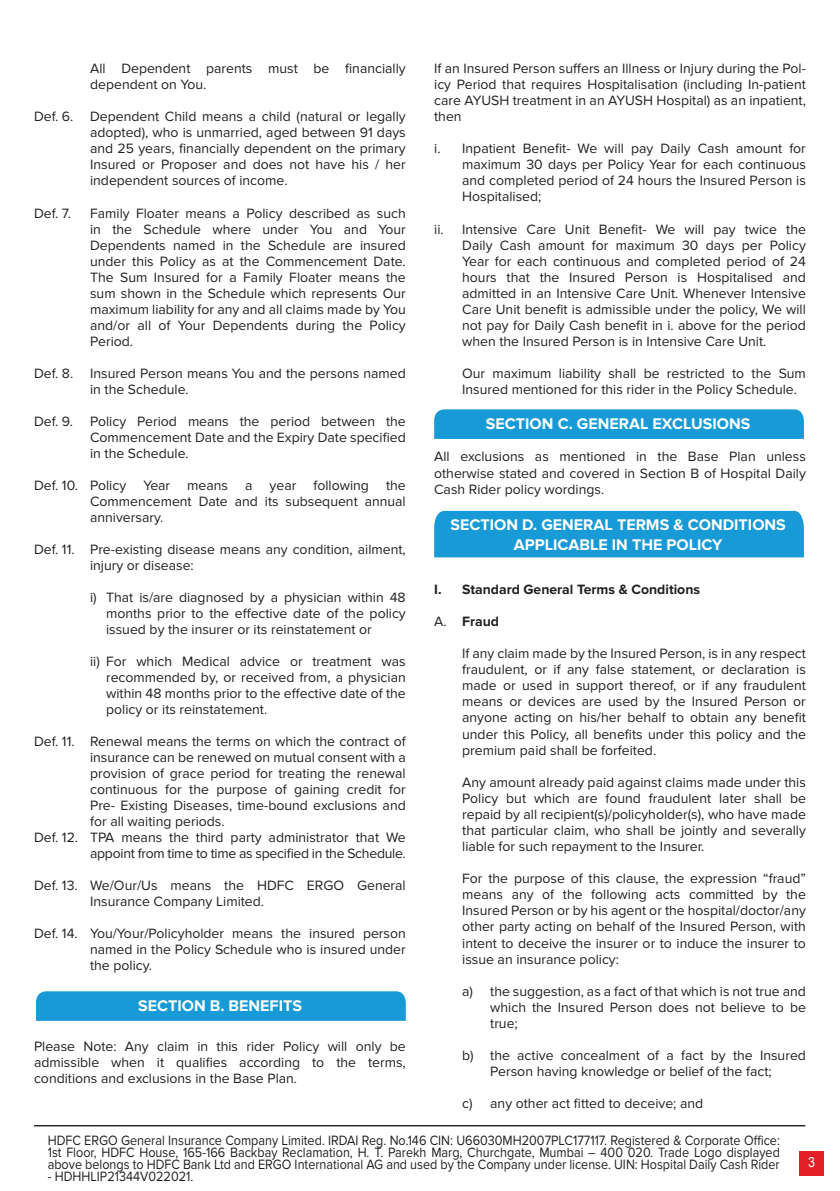
<style>
.page{position:relative;width:840px;height:1191px;background:#fff}
.page>*{position:absolute;margin:0;border:0;box-sizing:border-box;transform-origin:0 0}
.t1{font:700 16px/19.2px "Proxima Nova";color:#fff;text-align:center}
.t2{font:14px/16px "Proxima Nova";color:#231f20;text-align:justify}
.t3{font:14px/12px "Proxima Nova";color:#231f20;text-align:justify;scale:.9 1}
.t4{font:14px/16px "Proxima Nova";letter-spacing:-.02em;color:#231f20;text-align:right}
.t5{font:700 14px "Proxima Nova";color:#231f20}
.t6{font:14px "Arial";color:#fff;scale:.9 1}
.s1{font-weight:400}
</style>
<div class="page">
<div style="left:798px;top:1150px;width:25px;height:25px;background:#e41f25"></div>
<hr style="left:34px;top:1125px;width:770px;height:1px;background:#231f20">
<div style="left:36px;top:991px;width:369px;height:29px;background:#179ad6"></div>
<svg style="left:434px;top:409px;width:369px;height:30px;background:#1b9bd6"></svg>
<div style="left:434px;top:511px;width:369px;height:46px;background:#179ad6"></div>
<p class="t2" style="left:90px;top:61px;width:317px">All Dependent parents must be financially dependent on You.</p>
<p class="t2" style="left:90px;top:109px;width:317px;text-indent:-56px">Def. 6. Dependent Child means a child (natural or legally adopted), who is unmarried, aged between 91 days and 25 years, financially dependent on the primary Insured or Proposer and does not have his / her independent sources of income.</p>
<p class="t2" style="left:34px;top:205px;width:38px">Def. 7.</p>
<p class="t2" style="left:90px;top:205px;width:317px">Family Floater means a Policy described as such in the Schedule where under You and Your Dependents named in the Schedule are insured under this Policy as at the Commencement Date.<br>The Sum Insured for a Family Floater means the sum shown in the Schedule which represents Our maximum liability for any and all claims made by You and/or all of Your Dependents during the Policy Period.</p>
<p class="t2" style="left:90px;top:365px;width:317px;text-indent:-56px">Def. 8. Insured Person means You and the persons named in the Schedule.</p>
<p class="t2" style="left:90px;top:413px;width:317px;text-indent:-56px">Def. 9. Policy Period means the period between the Commencement Date and the Expiry Date specified in the Schedule.</p>
<p class="t2" style="left:90px;top:477px;width:317px;text-indent:-56px">Def. 10. Policy Year means a year following the Commencement Date and its subsequent annual anniversary.</p>
<p class="t2" style="left:90px;top:541px;width:317px;text-indent:-56px">Def. 11. Pre-existing disease means any condition, ailment, injury or disease:</p>
<p class="t2" style="left:106px;top:589px;width:301px;text-indent:-16px">i) That is/are diagnosed by a physician within 48 months prior to the effective date of the policy issued by the insurer or its reinstatement or</p>
<p class="t2" style="left:106px;top:653px;width:301px;text-indent:-16px">ii) For which Medical advice or treatment was recommended by, or received from, a physician within 48 months prior to the effective date of the policy or its reinstatement.</p>
<p class="t2" style="left:90px;top:733px;width:317px;text-indent:-56px">Def. 11. Renewal means the terms on which the contract of insurance can be renewed on mutual consent with a provision of grace period for treating the renewal continuous for the purpose of gaining credit for Pre- Existing Diseases, time-bound exclusions and for all waiting periods.</p>
<p class="t4" style="left:34px;top:829px;width:373px">Def. 12. TPA means the third party administrator that We appoint from time to time as specified in the Schedule.</p>
<p class="t2" style="left:90px;top:877px;width:317px;text-indent:-56px">Def. 13. We/Our/Us means the HDFC ERGO General<br>Insurance Company Limited.</p>
<p class="t2" style="left:90px;top:925px;width:317px;text-indent:-56px">Def. 14. You/Your/Policyholder means the insured person named in the Policy Schedule who is insured under the policy.</p>
<p class="t1" style="left:138px;top:996px;width:165px">SECTION B. BENEFITS</p>
<p class="t2" style="left:34px;top:1039px;width:373px">Please Note: Any claim in this rider Policy will only be admissible when it qualifies according to the terms, conditions and exclusions in the Base Plan.</p>
<p class="t2" style="left:434px;top:61px;width:373px">If an Insured Person suffers an Illness or Injury during the Pol&shy;icy Period that requires Hospitalisation (including In-patient care AYUSH treatment in an AYUSH Hospital) as an inpatient, then</p>
<p class="t2" style="left:462px;top:141px;width:345px;text-indent:-28px">i. Inpatient Benefit- We will pay Daily Cash amount for maximum 30 days per Policy Year for each continuous and completed period of 24 hours the Insured Person is Hospitalised;</p>
<p class="t2" style="left:462px;top:221px;width:345px;text-indent:-28px">ii. Intensive Care Unit Benefit- We will pay twice the Daily Cash amount for maximum 30 days per Policy Year for each continuous and completed period of 24 hours that the Insured Person is Hospitalised and admitted in an Intensive Care Unit. Whenever Intensive Care Unit benefit is admissible under the policy, We will not pay for Daily Cash benefit in i. above for the period when the Insured Person is in Intensive Care Unit.</p>
<p class="t2" style="left:462px;top:365px;width:345px">Our maximum liability shall be restricted to the Sum<br>Insured mentioned for this rider in the Policy Schedule.</p>
<p class="t1" style="left:485px;top:414px;width:266px">SECTION C. GENERAL EXCLUSIONS</p>
<p class="t2" style="left:434px;top:448px;width:373px;line-height:16.8px">All exclusions as mentioned in the Base Plan unless otherwise stated and covered in Section B of Hospital Daily Cash Rider policy wordings.</p>
<p class="t1" style="left:450px;top:516px;width:337px">SECTION D. GENERAL TERMS &amp; CONDITIONS<br>APPLICABLE IN THE POLICY</p>
<p class="t5" style="left:434px;top:581px;width:267px">I. Standard General Terms &amp; Conditions</p>
<p class="t5" style="left:434px;top:613px;width:66px"><span class="s1">A.</span> Fraud</p>
<p class="t2" style="left:462px;top:646px;width:345px">If any claim made by the Insured Person, is in any respect fraudulent, or if any false statement, or declaration is made or used in support thereof, or if any fraudulent means or devices are used by the Insured Person or anyone acting on his/her behalf to obtain any benefit under this Policy, all benefits under this policy and the premium paid shall be forfeited.</p>
<p class="t2" style="left:462px;top:774px;width:345px">Any amount already paid against claims made under this Policy but which are found fraudulent later shall be repaid by all recipient(s)/policyholder(s), who have made that particular claim, who shall be jointly and severally liable for such repayment to the Insurer.</p>
<p class="t2" style="left:462px;top:870px;width:345px">For the purpose of this clause, the expression “fraud” means any of the following acts committed by the Insured Person or by his agent or the hospital/doctor/any other party acting on behalf of the Insured Person, with intent to deceive the insurer or to induce the insurer to issue an insurance policy:</p>
<p class="t2" style="left:490px;top:984px;width:317px;text-indent:-28px">a) the suggestion, as a fact of that which is not true and which the Insured Person does not believe to be true;</p>
<p class="t2" style="left:462px;top:1048px;width:345px;text-align:center">b) the active concealment of a fact by the Insured<br>Person having knowledge or belief of the fact;</p>
<p class="t2" style="left:462px;top:1096px;width:242px">c) any other act fitted to deceive; and</p>
<p class="t3" style="left:48px;top:1134px;width:814px">HDFC ERGO General Insurance Company Limited. IRDAI Reg. No.146 CIN: U66030MH2007PLC177117. Registered &amp; Corporate Office:<br>1st Floor, HDFC House, 165-166 Backbay Reclamation, H. T. Parekh Marg, Churchgate, Mumbai – 400 020. Trade Logo displayed above belongs to HDFC Bank Ltd and ERGO International AG and used by the Company under license. UIN: Hospital Daily Cash Rider</p>
<p class="t3" style="left:48px;top:1170px;width:163px">- HDHHLIP21344V022021.</p>
<p class="t6" style="left:807px;top:1152px;width:9px">3</p>
</div>
